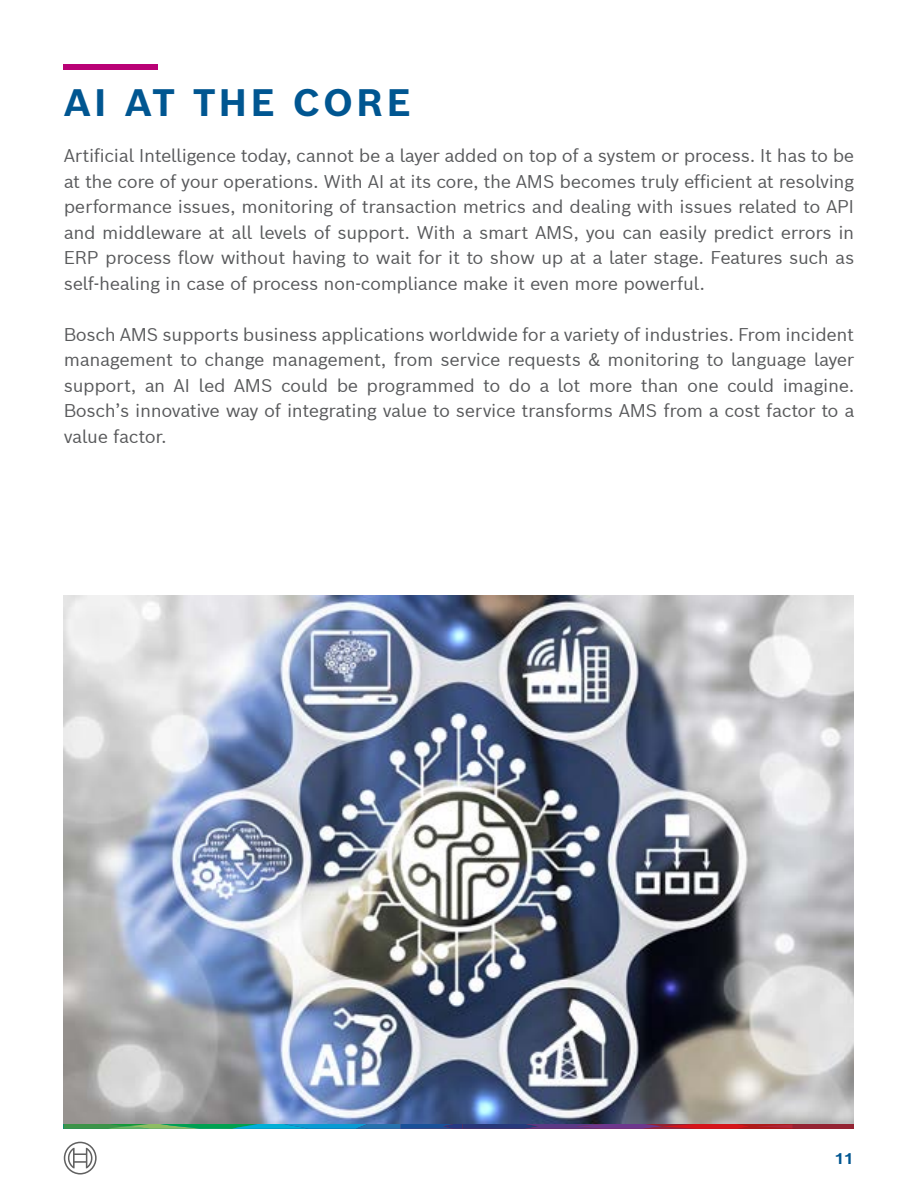
<style>
.page{position:relative;width:918px;height:1188px;background:#fff}
.page>*{position:absolute;margin:0;border:0;box-sizing:border-box;transform-origin:0 0}
.t1{font:700 37.5px "Bosch Sans";letter-spacing:.08em;color:#005691}
.t2{font:18px/25.5px "Bosch Sans";letter-spacing:-.02em;color:#58595b;text-align:justify}
.t3{font:700 15px "Bosch Sans";color:#005691}
</style>
<div class="page">
<svg style="left:64px;top:1124px;width:790px;height:5px;background:#525c6e"></svg>
<svg style="left:64px;top:1142px;width:33px;height:33px"></svg>
<div style="left:64px;top:64px;width:94px;height:6px;background:#b90276"></div>
<img style="left:64px;top:596px;width:790px;height:527px">
<h1 class="t1" style="left:64px;top:77px;width:349px">AI AT THE CORE</h1>
<p class="t2" style="left:64px;top:142px;width:792px">Artificial Intelligence today, cannot be a layer added on top of a system or process. It has to be at the core of your operations. With AI at its core, the AMS becomes truly efficient at resolving performance issues, monitoring of transaction metrics and dealing with issues related to API and middleware at all levels of support. With a smart AMS, you can easily predict errors in ERP process flow without having to wait for it to show up at a later stage. Features such as self-healing in case of process non-compliance make it even more powerful.</p>
<p class="t2" style="left:64px;top:321px;width:792px">Bosch AMS supports business applications worldwide for a variety of industries. From incident management to change management, from service requests &amp; monitoring to language layer support, an AI led AMS could be programmed to do a lot more than one could imagine.<br>Bosch’s innovative way of integrating value to service transforms AMS from a cost factor to a value factor.</p>
<p class="t3" style="left:835px;top:1149px;width:20px">11</p>
</div>
